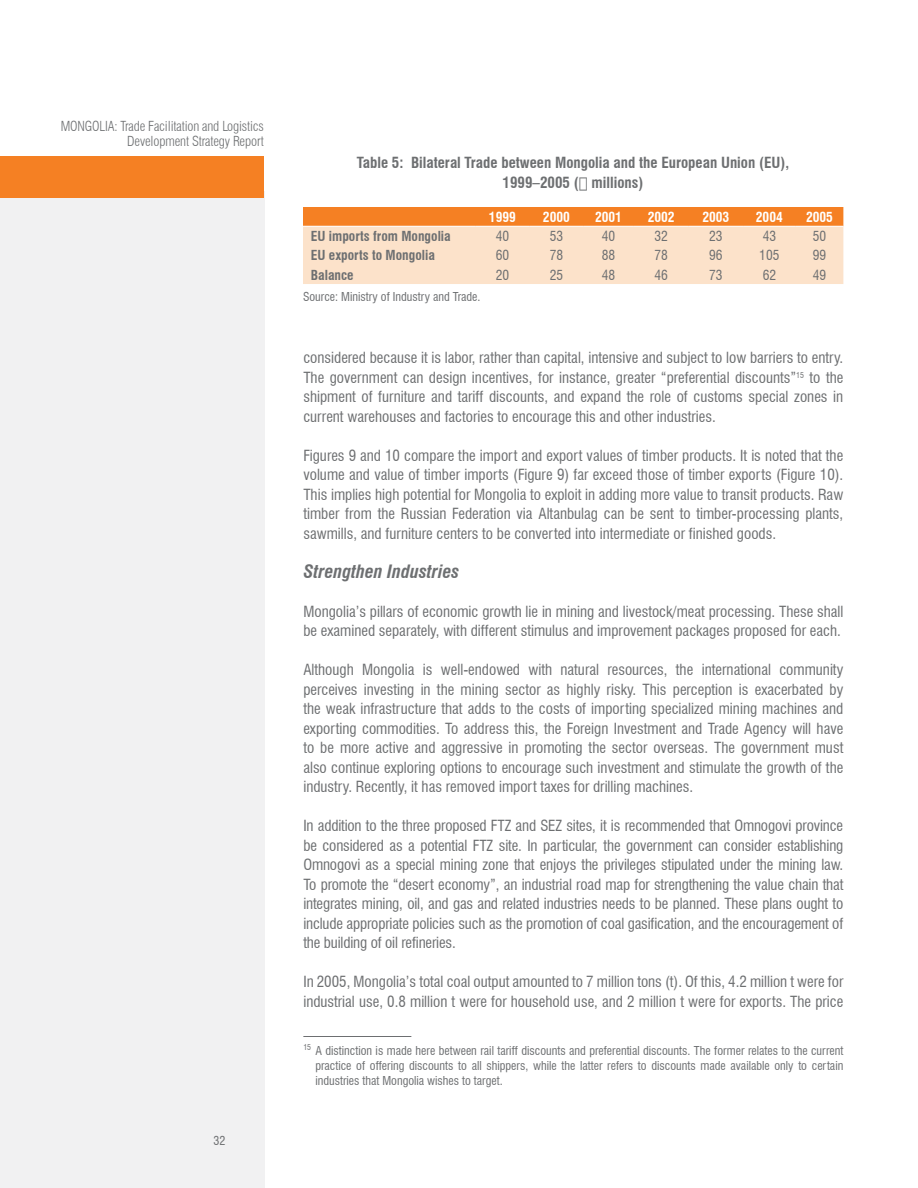
<style>
.page{position:relative;width:918px;height:1188px;background:#fff}
.page>*{position:absolute;margin:0;border:0;box-sizing:border-box;transform-origin:0 0}
.t1{font:italic 700 condensed 18px "Swiss 721 BT";color:#6d6f71}
.t2{font:condensed 15px/19.5px "Swiss 721 BT";color:#6d6f71;text-align:justify}
.t3{font:700 condensed 15px/19.5px "Swiss 721 BT";color:#6d6f71;text-align:center}
.t4{font:300 condensed 13.5px/15px "Swiss 721 BT";letter-spacing:-.01em;color:#6d6f71;text-align:right}
.t5{font:700 condensed 13.5px "Swiss 721 BT";color:#6d6f71}
.t6{font:condensed 13.5px "Swiss 721 BT";color:#6d6f71}
.t7{font:700 condensed 13.5px "Swiss 721 BT";color:#fff}
.t8{font:condensed 12px/15px "Swiss 721 BT";color:#6d6f71;text-align:justify}
</style>
<div class="page">
<div style="left:0;top:191px;width:265px;height:997px;background:#f1f1f2"></div>
<div style="left:0;top:156px;width:264px;height:42px;background:#f58023"></div>
<hr style="left:303px;top:1036px;width:108px;height:1px;background:#6d6f71">
<svg style="left:303px;top:207px;width:540px;height:77px;background:#fac9a0"></svg>
<hr style="left:303px;top:226px;width:172px;height:1px;background:#fff">
<hr style="left:475px;top:226px;width:55px;height:1px;background:#fff">
<hr style="left:530px;top:226px;width:53px;height:1px;background:#fff">
<hr style="left:583px;top:226px;width:51px;height:1px;background:#fff">
<hr style="left:634px;top:226px;width:55px;height:1px;background:#fff">
<hr style="left:689px;top:226px;width:54px;height:1px;background:#fff">
<hr style="left:743px;top:226px;width:53px;height:1px;background:#fff">
<hr style="left:796px;top:226px;width:47px;height:1px;background:#fff">
<p class="t4" style="left:61px;top:118px;width:205px">MONGOLIA: Trade Facilitation and Logistics<br>Development Strategy Report</p>
<p class="t8" style="left:213px;top:1134px;width:13px">32</p>
<p class="t3" style="left:357px;top:153px;width:434px">Table 5: Bilateral Trade between Mongolia and the European Union (EU),<br>1999–2005 (€ millions)</p>
<p class="t7" style="left:489px;top:209px;width:28px">1999</p>
<p class="t7" style="left:543px;top:209px;width:28px">2000</p>
<p class="t7" style="left:595px;top:209px;width:28px">2001</p>
<p class="t7" style="left:648px;top:209px;width:28px">2002</p>
<p class="t7" style="left:702px;top:209px;width:28px">2003</p>
<p class="t7" style="left:756px;top:209px;width:29px">2004</p>
<p class="t7" style="left:806px;top:209px;width:28px">2005</p>
<p class="t5" style="left:311px;top:228px;width:141px">EU imports from Mongolia</p>
<p class="t6" style="left:496px;top:228px;width:15px">40</p>
<p class="t6" style="left:550px;top:228px;width:15px">53</p>
<p class="t6" style="left:602px;top:228px;width:15px">40</p>
<p class="t6" style="left:654px;top:228px;width:15px">32</p>
<p class="t6" style="left:709px;top:228px;width:15px">23</p>
<p class="t6" style="left:763px;top:228px;width:15px">43</p>
<p class="t6" style="left:813px;top:228px;width:15px">50</p>
<p class="t5" style="left:311px;top:247px;width:126px">EU exports to Mongolia</p>
<p class="t6" style="left:496px;top:247px;width:15px">60</p>
<p class="t6" style="left:550px;top:247px;width:15px">78</p>
<p class="t6" style="left:602px;top:247px;width:15px">88</p>
<p class="t6" style="left:654px;top:247px;width:15px">78</p>
<p class="t6" style="left:709px;top:247px;width:15px">96</p>
<p class="t6" style="left:759px;top:247px;width:22px">105</p>
<p class="t6" style="left:813px;top:247px;width:15px">99</p>
<p class="t5" style="left:311px;top:267px;width:44px">Balance</p>
<p class="t6" style="left:496px;top:267px;width:15px">20</p>
<p class="t6" style="left:550px;top:267px;width:15px">25</p>
<p class="t6" style="left:602px;top:267px;width:15px">48</p>
<p class="t6" style="left:654px;top:267px;width:15px">46</p>
<p class="t6" style="left:709px;top:267px;width:15px">73</p>
<p class="t6" style="left:763px;top:267px;width:15px">62</p>
<p class="t6" style="left:813px;top:267px;width:15px">49</p>
<p class="t8" style="left:303px;top:289px;width:179px">Source: Ministry of Industry and Trade.</p>
<p class="t2" style="left:303px;top:348px;width:542px">considered because it is labor, rather than capital, intensive and subject to low barriers to entry.<br>The government can design incentives, for instance, greater “preferential discounts”<sup>15</sup> to the shipment of furniture and tariff discounts, and expand the role of customs special zones in current warehouses and factories to encourage this and other industries.</p>
<p class="t2" style="left:303px;top:445px;width:541px">Figures 9 and 10 compare the import and export values of timber products. It is noted that the volume and value of timber imports (Figure 9) far exceed those of timber exports (Figure 10).<br>This implies high potential for Mongolia to exploit in adding more value to transit products. Raw timber from the Russian Federation via Altanbulag can be sent to timber-processing plants, sawmills, and furniture centers to be converted into intermediate or finished goods.</p>
<p class="t1" style="left:303px;top:560px;width:157px">Strengthen Industries</p>
<p class="t2" style="left:303px;top:601px;width:541px">Mongolia’s pillars of economic growth lie in mining and livestock/meat processing. These shall be examined separately, with different stimulus and improvement packages proposed for each.</p>
<p class="t2" style="left:303px;top:660px;width:541px">Although Mongolia is well-endowed with natural resources, the international community perceives investing in the mining sector as highly risky. This perception is exacerbated by the weak infrastructure that adds to the costs of importing specialized mining machines and exporting commodities. To address this, the Foreign Investment and Trade Agency will have to be more active and aggressive in promoting the sector overseas. The government must also continue exploring options to encourage such investment and stimulate the growth of the industry. Recently, it has removed import taxes for drilling machines.</p>
<p class="t2" style="left:303px;top:816px;width:542px">In addition to the three proposed FTZ and SEZ sites, it is recommended that Omnogovi province be considered as a potential FTZ site. In particular, the government can consider establishing Omnogovi as a special mining zone that enjoys the privileges stipulated under the mining law.<br>To promote the “desert economy”, an industrial road map for strengthening the value chain that integrates mining, oil, and gas and related industries needs to be planned. These plans ought to include appropriate policies such as the promotion of coal gasification, and the encouragement of the building of oil refineries.</p>
<p class="t2" style="left:303px;top:972px;width:542px">In 2005, Mongolia’s total coal output amounted to 7 million tons (t). Of this, 4.2 million t were for industrial use, 0.8 million t were for household use, and 2 million t were for exports. The price</p>
<p class="t8" style="left:315px;top:1043px;width:529px;text-indent:-12px"><sup>15</sup> A distinction is made here between rail tariff discounts and preferential discounts. The former relates to the current practice of offering discounts to all shippers, while the latter refers to discounts made available only to certain industries that Mongolia wishes to target.</p>
</div>
